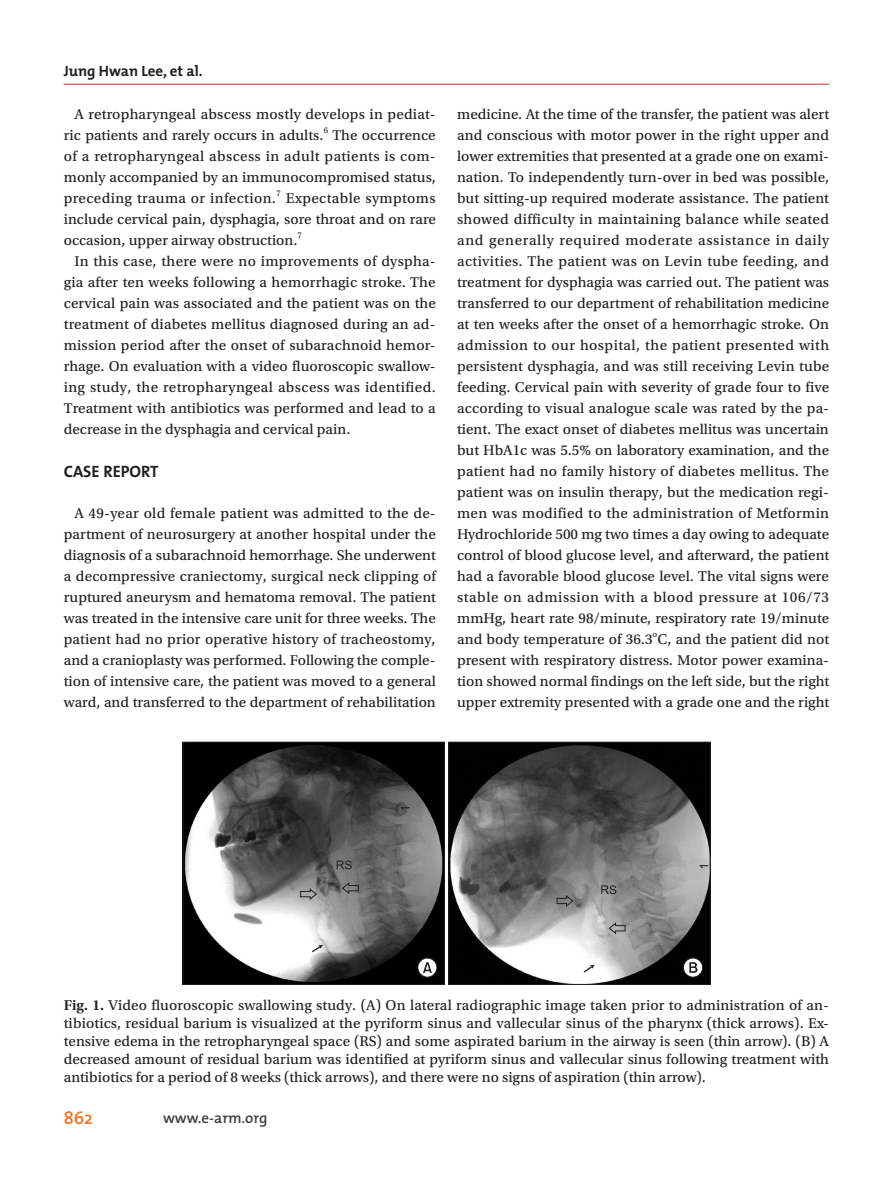
<style>
.page{position:relative;width:893px;height:1191px;background:#fff}
.page>*{position:absolute;margin:0;border:0;box-sizing:border-box;transform-origin:0 0}
.t1{font:600 18px "The Mix";color:#f47321}
.서론{font:700 16.5px "The Mix";color:#231f20}
.바탕글{font:15px/21px "Utopia Std Capt";color:#231f20;text-align:justify}
.그림{font:15px/18px "Utopia Std Capt";color:#231f20;text-align:justify}
.쪽제목_짝{font:700 15px "The Mix";color:#231f20}
.t2{font:600 15px "The Mix";color:#3e3e3f}
.바탕글-2{font:8.7px "Utopia Std Capt";color:#231f20}
.s1{font-family:"Utopia Std";font-weight:600}
</style>
<div class="page">
<hr style="left:64px;top:84px;width:765px;height:1px;background:#d1232a">
<svg style="left:183px;top:742px;width:527px;height:242px;background:#626262"></svg>
<svg style="left:337px;top:860px;width:15px;height:9px"></svg>
<svg style="left:401px;top:807px;width:8px;height:3px"></svg>
<svg style="left:312px;top:944px;width:11px;height:8px"></svg>
<svg style="left:300px;top:881px;width:59px;height:20px"></svg>
<svg style="left:601px;top:885px;width:15px;height:9px"></svg>
<svg style="left:700px;top:865px;width:8px;height:3px"></svg>
<svg style="left:556px;top:894px;width:18px;height:13px"></svg>
<svg style="left:418px;top:958px;width:19px;height:19px"></svg>
<div style="left:418px;top:957px;width:19px;height:20px;border:1px solid #231f20;border-radius:50%"></div>
<svg style="left:423px;top:962px;width:9px;height:10px"></svg>
<svg style="left:683px;top:958px;width:20px;height:19px"></svg>
<div style="left:683px;top:957px;width:20px;height:20px;border:1px solid #231f20;border-radius:50%"></div>
<svg style="left:689px;top:962px;width:8px;height:10px"></svg>
<svg style="left:584px;top:964px;width:10px;height:8px"></svg>
<svg style="left:608px;top:921px;width:18px;height:14px"></svg>
<p class="쪽제목_짝" style="left:64px;top:59px;width:140px">Jung Hwan Lee, et al.</p>
<p class="바탕글" style="left:64px;top:104px;width:374px;text-indent:11px">A retropharyngeal abscess mostly develops in pediat&shy;ric patients and rarely occurs in adults.</p>
<p class="바탕글-2" style="left:324px;top:125px;width:6px">6</p>
<p class="바탕글" style="left:64px;top:125px;width:374px;text-indent:269px">The occurrence of a retropharyngeal abscess in adult patients is com&shy;monly accompanied by an immunocompromised status, preceding trauma or infection.</p>
<p class="바탕글-2" style="left:277px;top:188px;width:6px">7</p>
<p class="바탕글" style="left:64px;top:188px;width:374px;text-indent:222px">Expectable symptoms include cervical pain, dysphagia, sore throat and on rare occasion, upper airway obstruction.</p>
<p class="바탕글-2" style="left:298px;top:230px;width:6px">7</p>
<p class="바탕글" style="left:64px;top:251px;width:374px;text-indent:11px">In this case, there were no improvements of dyspha&shy;gia after ten weeks following a hemorrhagic stroke. The cervical pain was associated and the patient was on the treatment of diabetes mellitus diagnosed during an ad&shy;mission period after the onset of subarachnoid hemor&shy;rhage. On evaluation with a video fluoroscopic swallow&shy;ing study, the retropharyngeal abscess was identified.<br>Treatment with antibiotics was performed and lead to a decrease in the dysphagia and cervical pain.</p>
<p class="서론" style="left:64px;top:458px;width:96px">CASE REPORT</p>
<p class="바탕글" style="left:64px;top:503px;width:374px;text-indent:11px">A 49-year old female patient was admitted to the de&shy;partment of neurosurgery at another hospital under the diagnosis of a subarachnoid hemorrhage. She underwent a decompressive craniectomy, surgical neck clipping of ruptured aneurysm and hematoma removal. The patient was treated in the intensive care unit for three weeks. The patient had no prior operative history of tracheostomy, and a cranioplasty was performed. Following the comple&shy;tion of intensive care, the patient was moved to a general ward, and transferred to the department of rehabilitation</p>
<p class="바탕글" style="left:457px;top:104px;width:374px">medicine. At the time of the transfer, the patient was alert and conscious with motor power in the right upper and lower extremities that presented at a grade one on exami&shy;nation. To independently turn-over in bed was possible, but sitting-up required moderate assistance. The patient showed difficulty in maintaining balance while seated and generally required moderate assistance in daily activities. The patient was on Levin tube feeding, and treatment for dysphagia was carried out. The patient was transferred to our department of rehabilitation medicine at ten weeks after the onset of a hemorrhagic stroke. On admission to our hospital, the patient presented with persistent dysphagia, and was still receiving Levin tube feeding. Cervical pain with severity of grade four to five according to visual analogue scale was rated by the pa&shy;tient. The exact onset of diabetes mellitus was uncertain but HbA1c was 5.5% on laboratory examination, and the patient had no family history of diabetes mellitus. The patient was on insulin therapy, but the medication regi&shy;men was modified to the administration of Metformin Hydrochloride 500 mg two times a day owing to adequate control of blood glucose level, and afterward, the patient had a favorable blood glucose level. The vital signs were stable on admission with a blood pressure at 106/73 mmHg, heart rate 98/minute, respiratory rate 19/minute and body temperature of 36.3 C, and the patient did not</p>
<p class="바탕글-2" style="left:653px;top:629px;width:6px">o</p>
<p class="바탕글" style="left:457px;top:650px;width:374px">present with respiratory distress. Motor power examina&shy;tion showed normal findings on the left side, but the right upper extremity presented with a grade one and the right</p>
<p class="그림" style="left:64px;top:996px;width:767px"><span class="s1">Fig. 1.</span> Video fluoroscopic swallowing study. (A) On lateral radiographic image taken prior to administration of an&shy;tibiotics, residual barium is visualized at the pyriform sinus and vallecular sinus of the pharynx (thick arrows). Ex&shy;tensive edema in the retropharyngeal space (RS) and some aspirated barium in the airway is seen (thin arrow). (B) A decreased amount of residual barium was identified at pyriform sinus and vallecular sinus following treatment with antibiotics for a period of 8 weeks (thick arrows), and there were no signs of aspiration (thin arrow).</p>
<p class="t1" style="left:64px;top:1102px;width:31px">862</p>
<p class="t2" style="left:163px;top:1105px;width:106px">www.e-arm.org</p>
</div>
